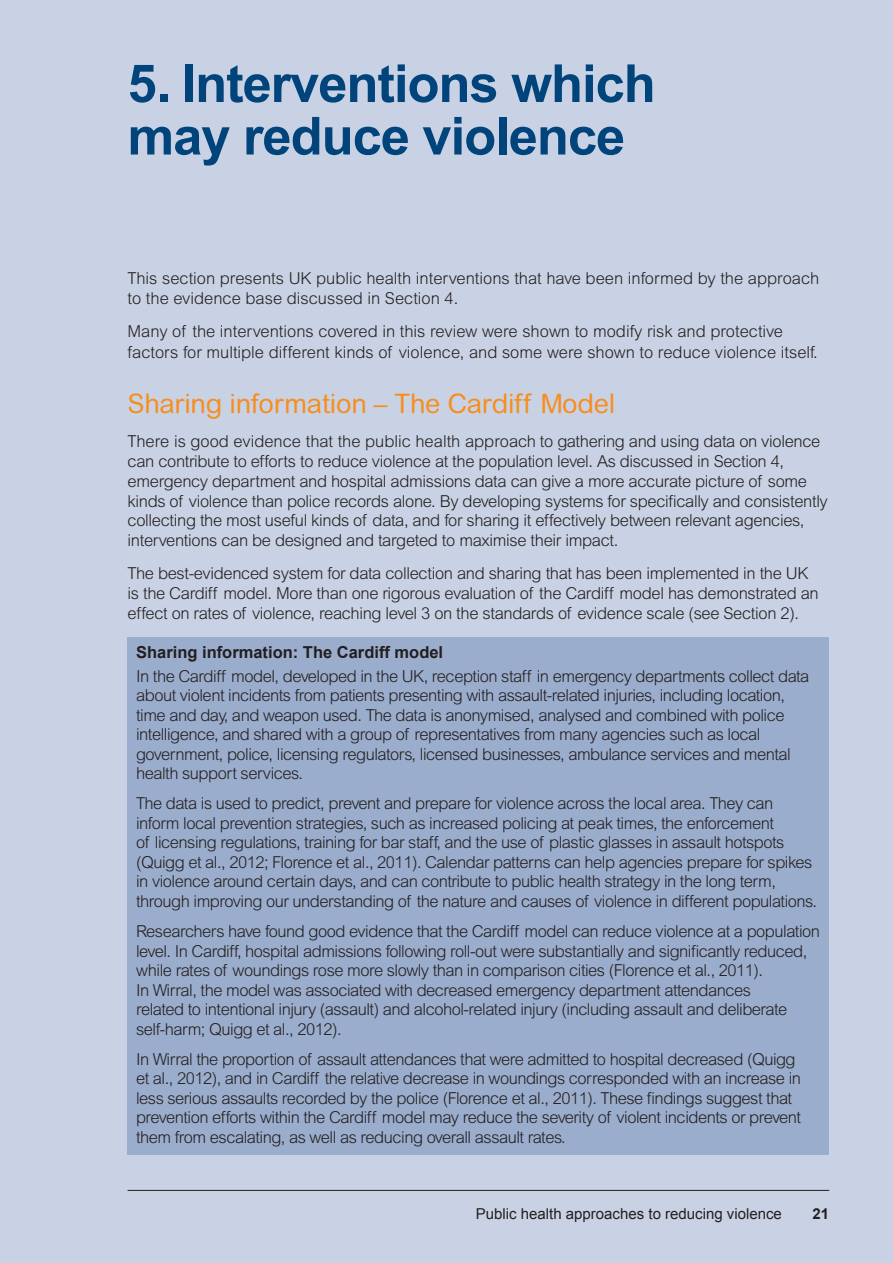
<style>
.page{position:relative;width:893px;height:1263px;background:#c9d2e4}
.page>*{position:absolute;margin:0;border:0;box-sizing:border-box;transform-origin:0 0}
.A4_Heading{font:700 52.5px/52.5px "Arial";letter-spacing:-.02em;color:#00447b}
.A4_Subhead{font:27px "Arial Rounded MT";letter-spacing:-.01em;color:#f68e1e}
.A4_Body{font:300 16.5px/19.5px "Arial MT Std";letter-spacing:-.03em;color:#231f20}
.A4_Body-2{font:300 16.5px/19.8px "Arial MT Std";color:#231f20}
.A4_Body-3{font:700 16.5px "Arial";color:#231f20}
.t1{font:15px "Arial";color:#231f20}
.t2{font:700 15px "Arial";color:#231f20}
</style>
<div class="page">
<hr style="left:128px;top:1190px;width:701px;height:1px;background:#231f20">
<div style="left:128px;top:637px;width:701px;height:517px;background:#9badcc"></div>
<p class="A4_Heading" style="left:128px;top:59px;width:530px">5. Interventions which may reduce violence</p>
<p class="A4_Body-2" style="left:128px;top:268px;width:693px">This section presents UK public health interventions that have been informed by the approach to the evidence base discussed in Section 4.</p>
<p class="A4_Body-2" style="left:128px;top:320px;width:692px;line-height:21px">Many of the interventions covered in this review were shown to modify risk and protective factors for multiple different kinds of violence, and some were shown to reduce violence itself.</p>
<p class="A4_Subhead" style="left:128px;top:388px;width:489px">Sharing information – The Cardiff Model</p>
<p class="A4_Body" style="left:128px;top:431px;width:702px;line-height:20px">There is good evidence that the public health approach to gathering and using data on violence can contribute to efforts to reduce violence at the population level. As discussed in Section 4, emergency department and hospital admissions data can give a more accurate picture of some kinds of violence than police records alone. By developing systems for specifically and consistently collecting the most useful kinds of data, and for sharing it effectively between relevant agencies, interventions can be designed and targeted to maximise their impact.</p>
<p class="A4_Body" style="left:128px;top:563px;width:693px">The best-evidenced system for data collection and sharing that has been implemented in the UK is the Cardiff model. More than one rigorous evaluation of the Cardiff model has demonstrated an effect on rates of violence, reaching level 3 on the standards of evidence scale (see Section 2).</p>
<p class="A4_Body-3" style="left:136px;top:641px;width:309px">Sharing information: The Cardiff model</p>
<p class="A4_Body" style="left:136px;top:666px;width:675px">In the Cardiff model, developed in the UK, reception staff in emergency departments collect data about violent incidents from patients presenting with assault-related injuries, including location, time and day, and weapon used. The data is anonymised, analysed and combined with police intelligence, and shared with a group of representatives from many agencies such as local government, police, licensing regulators, licensed businesses, ambulance services and mental health support services.</p>
<p class="A4_Body" style="left:136px;top:794px;width:682px">The data is used to predict, prevent and prepare for violence across the local area. They can inform local prevention strategies, such as increased policing at peak times, the enforcement<br>of licensing regulations, training for bar staff, and the use of plastic glasses in assault hotspots (Quigg et al., 2012; Florence et al., 2011). Calendar patterns can help agencies prepare for spikes in violence around certain days, and can contribute to public health strategy in the long term, through improving our understanding of the nature and causes of violence in different populations.</p>
<p class="A4_Body" style="left:136px;top:921px;width:685px">Researchers have found good evidence that the Cardiff model can reduce violence at a population level. In Cardiff, hospital admissions following roll-out were substantially and significantly reduced, while rates of woundings rose more slowly than in comparison cities (Florence et al., 2011).<br>In Wirral, the model was associated with decreased emergency department attendances<br>related to intentional injury (assault) and alcohol-related injury (including assault and deliberate self-harm; Quigg et al., 2012).</p>
<p class="A4_Body" style="left:136px;top:1049px;width:667px">In Wirral the proportion of assault attendances that were admitted to hospital decreased (Quigg et al., 2012), and in Cardiff the relative decrease in woundings corresponded with an increase in less serious assaults recorded by the police (Florence et al., 2011). These findings suggest that prevention efforts within the Cardiff model may reduce the severity of violent incidents or prevent them from escalating, as well as reducing overall assault rates.</p>
<p class="t1" style="left:476px;top:1203px;width:307px">Public health approaches to reducing violence</p>
<p class="t2" style="left:812px;top:1203px;width:18px">21</p>
</div>
